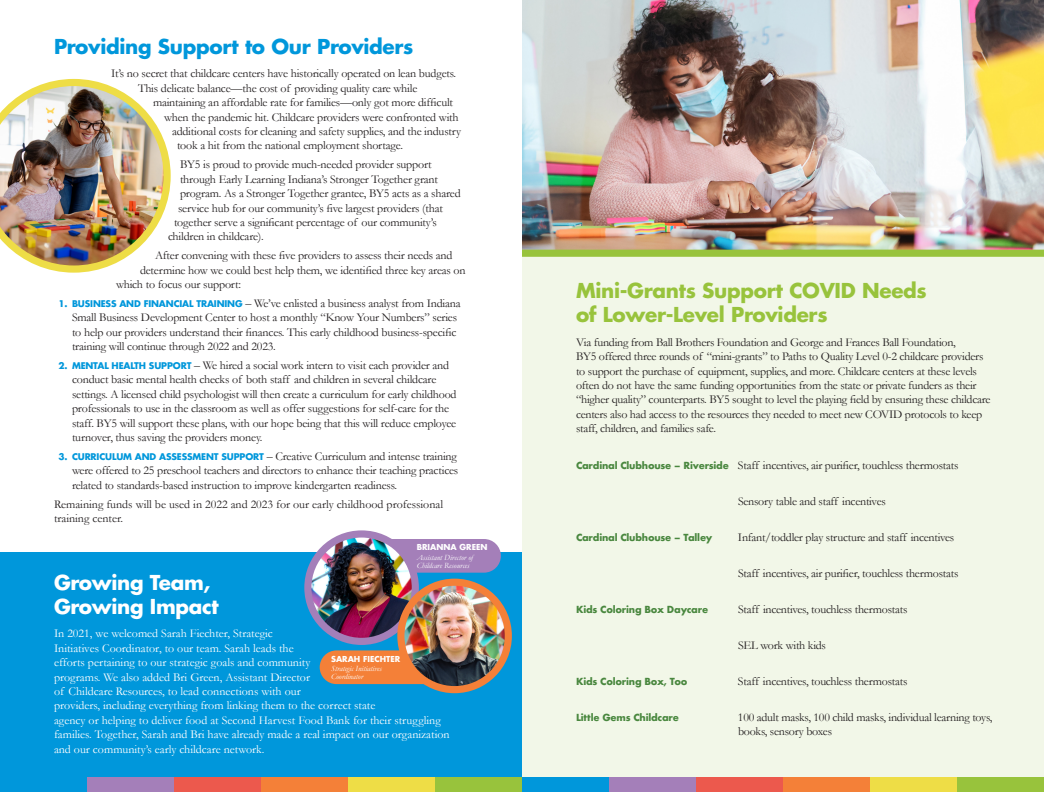
<style>
.page{position:relative;width:1044px;height:792px;background:#fff}
.page>*{position:absolute;margin:0;border:0;box-sizing:border-box;transform-origin:0 0}
.t1{font:700 20px/24px "Futura Std";letter-spacing:-.015em;color:#98c33c}
.t2{font:700 20px "Futura Std";letter-spacing:-.015em;color:#0097db}
.t3{font:700 20px/24px "Futura Std";letter-spacing:-.015em;color:#fff}
.t4{font:12px/14.4px "Garamond";letter-spacing:-.015em;color:#231f20}
.t5{font:12px/14.4px "Garamond";color:#fff}
.t6{font:700 9.5px "Futura";letter-spacing:-.02em;color:#49873e}
.t7{font:italic 8px/7.9px "Garamond";color:#fff}
.t8{font:700 8px "Futura Std";color:#fff}
.s1{font-family:"Futura Std";font-weight:700;font-size:9px;color:#0097db}
.s2{font-family:"Futura";font-weight:700;font-size:9.5px;color:#49873e}
</style>
<div class="page">
<div style="left:174px;top:776px;width:87px;height:16px;background:#ec594d"></div>
<div style="left:696px;top:776px;width:87px;height:16px;background:#ec594d"></div>
<div style="left:261px;top:776px;width:87px;height:16px;background:#f48038"></div>
<div style="left:783px;top:776px;width:87px;height:16px;background:#f48038"></div>
<div style="left:348px;top:776px;width:87px;height:16px;background:#eedd46"></div>
<div style="left:870px;top:776px;width:87px;height:16px;background:#eedd46"></div>
<div style="left:435px;top:776px;width:96px;height:16px;background:#98c33c"></div>
<div style="left:957px;top:776px;width:87px;height:16px;background:#98c33c"></div>
<div style="left:87px;top:776px;width:87px;height:16px;background:#a47fb9"></div>
<div style="left:609px;top:776px;width:87px;height:16px;background:#a47fb9"></div>
<div style="left:0;top:776px;width:87px;height:16px;background:#0097db"></div>
<div style="left:522px;top:776px;width:87px;height:16px;background:#0097db"></div>
<div style="left:0;top:553px;width:522px;height:224px;background:#0097db"></div>
<div style="left:522px;top:253px;width:522px;height:523px;background:#f2f7e8"></div>
<div style="left:385px;top:539px;width:116px;height:34px;background:#a47fb9"></div>
<img style="left:308px;top:534px;width:107px;height:107px;border-radius:54px">
<div style="left:304px;top:530px;width:115px;height:115px;border:7px solid #a47fb9;border-radius:50%"></div>
<img style="left:0;top:79px;width:171px;height:194px">
<div style="left:320px;top:650px;width:109px;height:34px;background:#f48038"></div>
<img style="left:401px;top:582px;width:107px;height:108px;border-radius:54px">
<div style="left:397px;top:579px;width:115px;height:114px;border:7px solid #f48038;border-radius:50%"></div>
<img style="left:522px;top:0;width:522px;height:250px">
<div style="left:522px;top:250px;width:522px;height:7px;background:#98c33c"></div>
<p class="t2" style="left:54px;top:33px;width:361px">Providing Support to Our Providers</p>
<p class="t4" style="left:111px;top:66px;width:347px">It’s no secret that childcare centers have historically operated on lean budgets.</p>
<p class="t4" style="left:138px;top:81px;width:281px">This delicate balance—the cost of providing quality care while</p>
<p class="t4" style="left:153px;top:95px;width:302px">maintaining an affordable rate for families—only got more difficult</p>
<p class="t4" style="left:164px;top:110px;width:296px">when the pandemic hit. Childcare providers were confronted with</p>
<p class="t4" style="left:172px;top:124px;width:291px">additional costs for cleaning and safety supplies, and the industry</p>
<p class="t4" style="left:177px;top:138px;width:227px">took a hit from the national employment shortage.</p>
<p class="t4" style="left:180px;top:157px;width:253px">BY5 is proud to provide much-needed provider support</p>
<p class="t4" style="left:180px;top:172px;width:260px">through Early Learning Indiana’s Stronger Together grant</p>
<p class="t4" style="left:180px;top:186px;width:282px">program. As a Stronger Together grantee, BY5 acts as a shared</p>
<p class="t4" style="left:178px;top:200px;width:266px">service hub for our community’s five largest providers (that</p>
<p class="t4" style="left:174px;top:215px;width:264px">together serve a significant percentage of our community’s</p>
<p class="t4" style="left:168px;top:229px;width:97px">children in childcare).</p>
<p class="t4" style="left:155px;top:248px;width:299px">After convening with these five providers to assess their needs and</p>
<p class="t4" style="left:140px;top:263px;width:327px">determine how we could best help them, we identified three key areas on</p>
<p class="t4" style="left:116px;top:277px;width:127px">which to focus our support:</p>
<p class="t4" style="left:72px;top:296px;width:390px;text-indent:-14px"><span class="s1">1. BUSINESS AND FINANCIAL TRAINING</span> – We’ve enlisted a business analyst from Indiana Small Business Development Center to host a monthly “Know Your Numbers” series to help our providers understand their finances. This early childhood business-specific training will continue through 2022 and 2023.</p>
<p class="t4" style="left:72px;top:358px;width:386px;text-indent:-14px"><span class="s1">2. MENTAL HEALTH SUPPORT</span> – We hired a social work intern to visit each provider and conduct basic mental health checks of both staff and children in several childcare settings. A licensed child psychologist will then create a curriculum for early childhood professionals to use in the classroom as well as offer suggestions for self-care for the staff. BY5 will support these plans, with our hope being that this will reduce employee turnover, thus saving the providers money.</p>
<p class="t4" style="left:72px;top:449px;width:388px;text-align:justify;text-indent:-14px"><span class="s1">3. CURRICULUM AND ASSESSMENT SUPPORT</span> – Creative Curriculum and intense training were offered to 25 preschool teachers and directors to enhance their teaching practices related to standards-based instruction to improve kindergarten readiness.</p>
<p class="t4" style="left:54px;top:497px;width:391px">Remaining funds will be used in 2022 and 2023 for our early childhood professional training center.</p>
<p class="t3" style="left:54px;top:570px;width:166px">Growing Team,<br>Growing Impact</p>
<p class="t8" style="left:417px;top:542px;width:72px">BRIANNA GREEN</p>
<p class="t7" style="left:417px;top:553px;width:58px">Assistant Director of<br>Childcare Resources</p>
<p class="t5" style="left:54px;top:626px;width:397px">In 2021, we welcomed Sarah Fiechter, Strategic<br>Initiatives Coordinator, to our team. Sarah leads the<br>efforts pertaining to our strategic goals and community<br>programs. We also added Bri Green, Assistant Director<br>of Childcare Resources, to lead connections with our<br>providers, including everything from linking them to the correct state<br>agency or helping to deliver food at Second Harvest Food Bank for their struggling families. Together, Sarah and Bri have already made a real impact on our organization and our community’s early childcare network.</p>
<p class="t8" style="left:331px;top:654px;width:71px">SARAH FIECHTER</p>
<p class="t7" style="left:331px;top:665px;width:52px">Strategic Initiatives<br>Coordinator</p>
<p class="t1" style="left:576px;top:279px;width:352px">Mini-Grants Support COVID Needs of Lower-Level Providers</p>
<p class="t4" style="left:576px;top:335px;width:416px">Via funding from Ball Brothers Foundation and George and Frances Ball Foundation,<br>BY5 offered three rounds of “mini-grants” to Paths to Quality Level 0-2 childcare providers to support the purchase of equipment, supplies, and more. Childcare centers at these levels often do not have the same funding opportunities from the state or private funders as their “higher quality” counterparts. BY5 sought to level the playing field by ensuring these childcare centers also had access to the resources they needed to meet new COVID protocols to keep staff, children, and families safe.</p>
<p class="t4" style="left:576px;top:457px;width:384px"><span class="s2">Cardinal Clubhouse – Riverside</span> Staff incentives, air purifier, touchless thermostats</p>
<p class="t4" style="left:738px;top:493px;width:149px">Sensory table and staff incentives</p>
<p class="t6" style="left:576px;top:530px;width:138px">Cardinal Clubhouse – Talley</p>
<p class="t4" style="left:738px;top:529px;width:218px">Infant/toddler play structure and staff incentives</p>
<p class="t4" style="left:738px;top:565px;width:222px">Staff incentives, air purifier, touchless thermostats</p>
<p class="t6" style="left:576px;top:602px;width:134px">Kids Coloring Box Daycare</p>
<p class="t4" style="left:738px;top:601px;width:171px">Staff incentives, touchless thermostats</p>
<p class="t4" style="left:738px;top:637px;width:89px">SEL work with kids</p>
<p class="t6" style="left:576px;top:674px;width:113px">Kids Coloring Box, Too</p>
<p class="t4" style="left:738px;top:673px;width:171px">Staff incentives, touchless thermostats</p>
<p class="t6" style="left:576px;top:710px;width:104px">Little Gems Childcare</p>
<p class="t4" style="left:738px;top:709px;width:256px">100 adult masks, 100 child masks, individual learning toys, books, sensory boxes</p>
</div>
